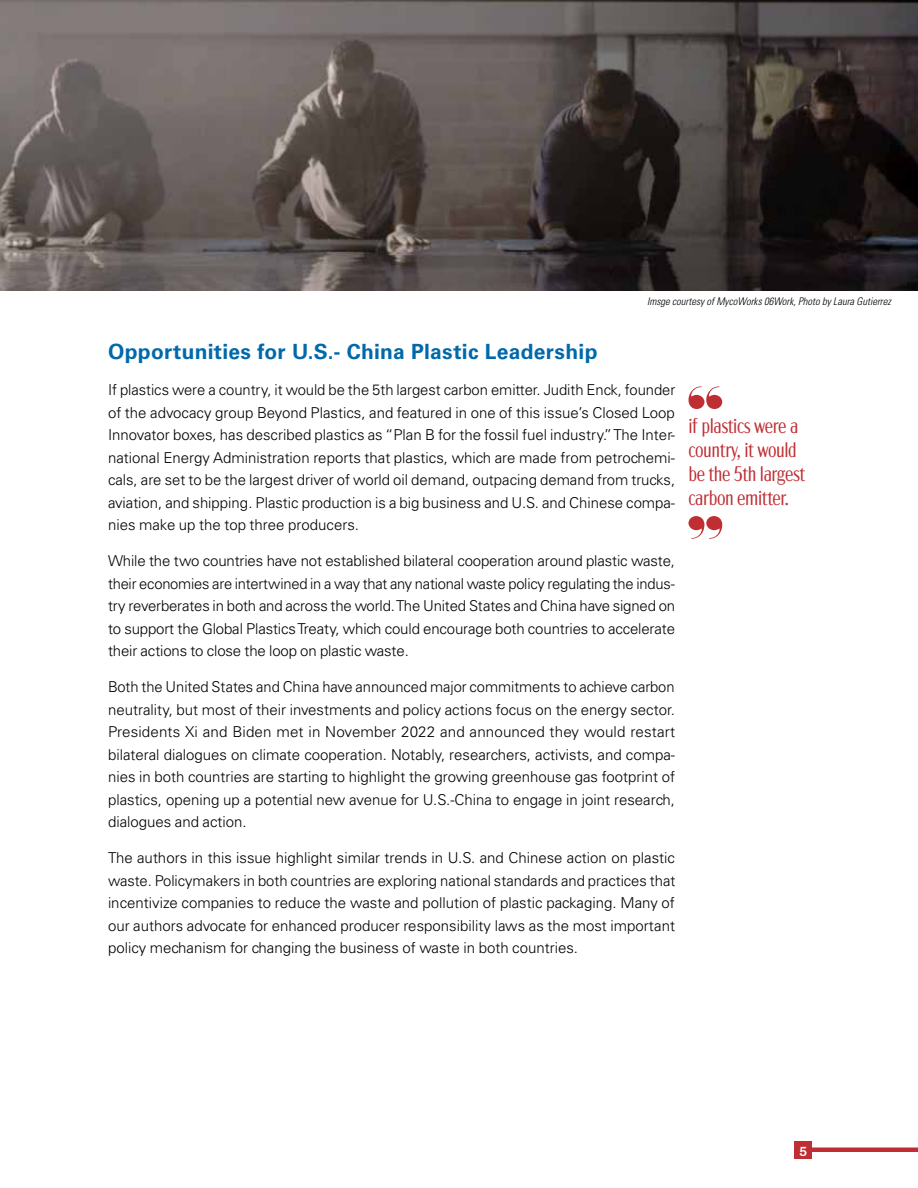
<style>
.page{position:relative;width:918px;height:1188px;background:#fff}
.page>*{position:absolute;margin:0;border:0;box-sizing:border-box;transform-origin:0 0}
.PULL_QUOTES{font:300 condensed 21px/24px "Acme Gothic";letter-spacing:-.02em;color:#bf2e33}
.Heading_B{font:700 21px "Univers LT Std";letter-spacing:.015em;color:#0069aa}
.body_2_JUSTIFIED{font:300 15px/22.5px "Univers LT Std";color:#000;text-align:justify}
.t1{font:700 15px "Klinic Slab";color:#fff}
.t2{font:italic 300 condensed 10.5px "Univers LT Std";color:#000}
</style>
<div class="page">
<img style="left:0;top:0;width:1px;height:291px">
<img style="left:1px;top:0;width:917px;height:290px">
<svg style="left:688px;top:386px;width:34px;height:23px"></svg>
<svg style="left:688px;top:516px;width:34px;height:23px"></svg>
<hr style="left:803px;top:1148px;width:115px;height:4px;background:#bf2e33">
<div style="left:794px;top:1141px;width:18px;height:18px;background:#bf2e33"></div>
<p class="t2" style="left:647px;top:295px;width:245px">Imsge courtesy of MycoWorks 06Work, Photo by Laura Gutierrez</p>
<p class="Heading_B" style="left:108px;top:340px;width:491px">Opportunities for U.S.- China Plastic Leadership</p>
<p class="body_2_JUSTIFIED" style="left:108px;top:379px;width:569px">If plastics were a country, it would be the 5th largest carbon emitter. Judith Enck, founder of the advocacy group Beyond Plastics, and featured in one of this issue’s Closed Loop Innovator boxes, has described plastics as “Plan B for the fossil fuel industry.” The Inter&shy;national Energy Administration reports that plastics, which are made from petrochemi&shy;cals, are set to be the largest driver of world oil demand, outpacing demand from trucks, aviation, and shipping. Plastic production is a big business and U.S. and Chinese compa&shy;nies make up the top three producers.</p>
<p class="body_2_JUSTIFIED" style="left:108px;top:550px;width:569px">While the two countries have not established bilateral cooperation around plastic waste, their economies are intertwined in a way that any national waste policy regulating the indus&shy;try reverberates in both and across the world. The United States and China have signed on to support the Global Plastics Treaty, which could encourage both countries to accelerate their actions to close the loop on plastic waste.</p>
<p class="body_2_JUSTIFIED" style="left:108px;top:676px;width:569px">Both the United States and China have announced major commitments to achieve carbon neutrality, but most of their investments and policy actions focus on the energy sector.<br>Presidents Xi and Biden met in November 2022 and announced they would restart bilateral dialogues on climate cooperation. Notably, researchers, activists, and compa&shy;nies in both countries are starting to highlight the growing greenhouse gas footprint of plastics, opening up a potential new avenue for U.S.-China to engage in joint research, dialogues and action.</p>
<p class="body_2_JUSTIFIED" style="left:108px;top:847px;width:569px">The authors in this issue highlight similar trends in U.S. and Chinese action on plastic waste. Policymakers in both countries are exploring national standards and practices that incentivize companies to reduce the waste and pollution of plastic packaging. Many of our authors advocate for enhanced producer responsibility laws as the most important policy mechanism for changing the business of waste in both countries.</p>
<p class="PULL_QUOTES" style="left:688px;top:412px;width:118px">if plastics were a country, it would be the 5th largest carbon emitter.</p>
<p class="t1" style="left:800px;top:1139px;width:9px">5</p>
</div>
